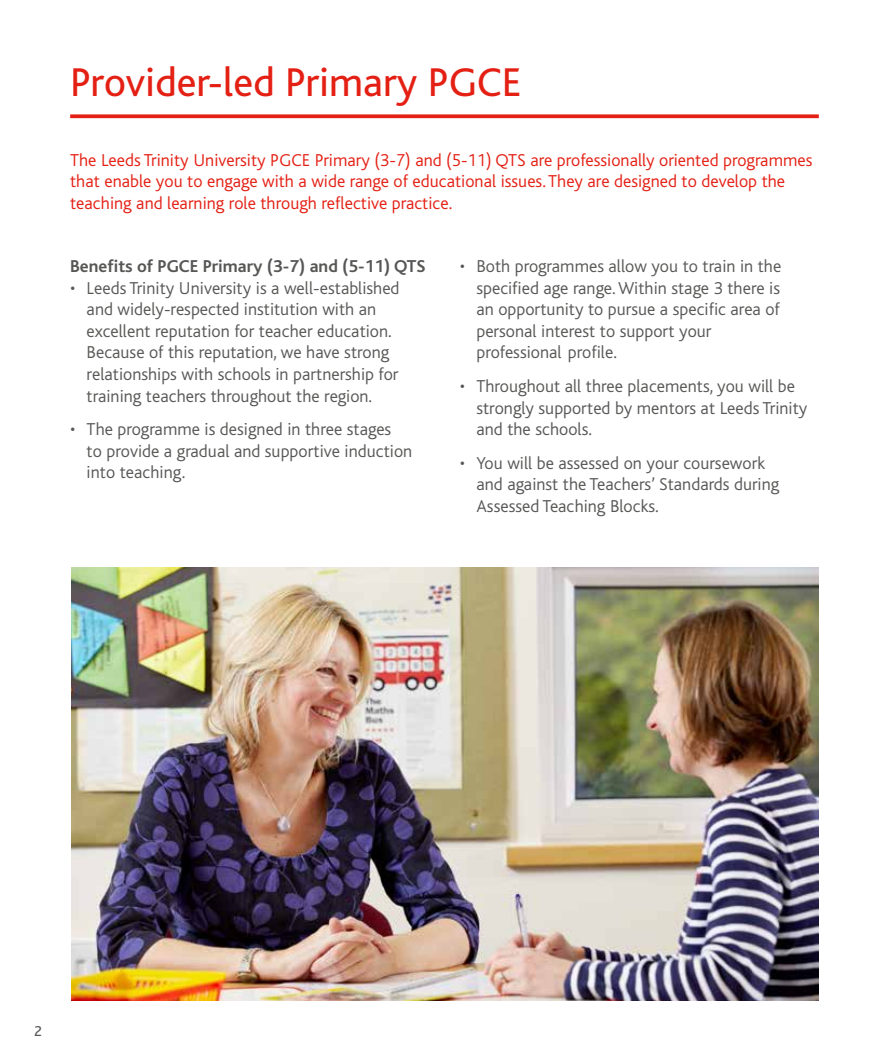
<style>
.page{position:relative;width:893px;height:1063px;background:#fff}
.page>*{position:absolute;margin:0;border:0;box-sizing:border-box;transform-origin:0 0}
.t1{font:42px "Bliss";color:#e41f13}
.t2{font:300 18px/21.6px "Bliss";color:#575756}
.t3{font:300 18px/21.6px "Bliss";color:#e41f13}
.t4{font:700 18px "Bliss";color:#575756}
.t5{font:15px "Bliss";color:#575756}
</style>
<div class="page">
<img style="left:72px;top:568px;width:747px;height:433px">
<svg style="left:70px;top:114px;width:749px;height:4px;fill:#e41f13"></svg>
<h1 class="t1" style="left:70px;top:60px;width:453px">Provider-led Primary PGCE</h1>
<p class="t3" style="left:70px;top:149px;width:744px">The Leeds Trinity University PGCE Primary (3-7) and (5-11) QTS are professionally oriented programmes that enable you to engage with a wide range of educational issues. They are designed to develop the teaching and learning role through reflective practice.</p>
<p class="t4" style="left:70px;top:257px;width:357px">Benefits of PGCE Primary (3-7) and (5-11) QTS</p>
<p class="t2" style="left:87px;top:277px;width:314px;text-indent:-17px">• Leeds Trinity University is a well-established and widely-respected institution with an excellent reputation for teacher education.<br>Because of this reputation, we have strong relationships with schools in partnership for training teachers throughout the region.</p>
<p class="t2" style="left:87px;top:419px;width:327px;text-indent:-17px">• The programme is designed in three stages<br>to provide a gradual and supportive induction into teaching.</p>
<p class="t2" style="left:476px;top:256px;width:306px;text-indent:-17px">• Both programmes allow you to train in the specified age range.Within stage 3 there is an opportunity to pursue a specific area of personal interest to support your professional profile.</p>
<p class="t2" style="left:476px;top:376px;width:333px;text-indent:-17px">• Throughout all three placements, you will be strongly supported by mentors at Leeds Trinity and the schools.</p>
<p class="t2" style="left:476px;top:452px;width:304px;text-indent:-17px">• You will be assessed on your coursework and against the Teachers’ Standards during<br>Assessed Teaching Blocks.</p>
<p class="t5" style="left:34px;top:1023px;width:9px">2</p>
</div>
